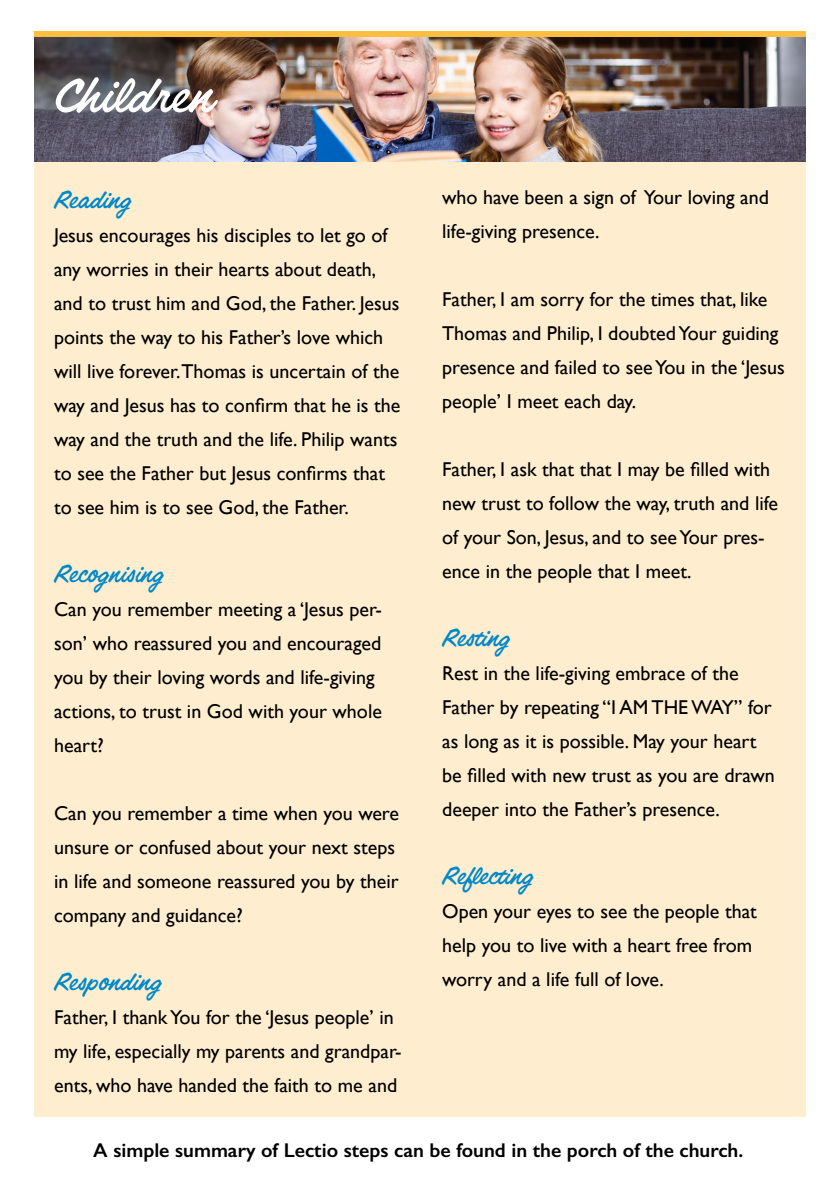
<style>
.page{position:relative;width:840px;height:1191px;background:#fff}
.page>*{position:absolute;margin:0;border:0;box-sizing:border-box;transform-origin:0 0}
.t1{font:56px "Filmotype Lucky";color:#fff}
.t2{font:28px "Filmotype Lucky";color:#0088cb}
.t3{font:20px/34px "Gill Sans";color:#000}
.t4{font:600 20px "Gill Sans";color:#000}
</style>
<div class="page">
<div style="left:34px;top:32px;width:771px;height:1085px;background:#feeecf"></div>
<div style="left:34px;top:31px;width:771px;height:6px;background:#fdbd40"></div>
<img style="left:34px;top:37px;width:771px;height:125px">
<h1 class="t1" style="left:51px;top:66px;width:162px">Children</h1>
<h2 class="t2" style="left:54px;top:185px;width:78px">Reading</h2>
<p class="t3" style="left:54px;top:218px;width:348px">Jesus encourages his disciples to let go of any worries in their hearts about death, and to trust him and God, the Father. Jesus points the way to his Father’s love which will live forever.Thomas is uncertain of the way and Jesus has to confirm that he is the way and the truth and the life. Philip wants to see the Father but Jesus confirms that to see him is to see God, the Father.</p>
<h2 class="t2" style="left:54px;top:559px;width:111px">Recognising</h2>
<p class="t3" style="left:54px;top:592px;width:329px">Can you remember meeting a ‘Jesus per&shy;son’ who reassured you and encouraged you by their loving words and life-giving actions, to trust in God with your whole heart?</p>
<p class="t3" style="left:54px;top:796px;width:346px">Can you remember a time when you were unsure or confused about your next steps in life and someone reassured you by their company and guidance?</p>
<h2 class="t2" style="left:54px;top:967px;width:109px">Responding</h2>
<p class="t3" style="left:54px;top:1000px;width:349px">Father, I thank You for the ‘Jesus people’ in my life, especially my parents and grandpar&shy;ents, who have handed the faith to me and</p>
<p class="t3" style="left:442px;top:180px;width:328px">who have been a sign of Your loving and life-giving presence.</p>
<p class="t3" style="left:442px;top:282px;width:344px">Father, I am sorry for the times that, like Thomas and Philip, I doubted Your guiding presence and failed to see You in the ‘Jesus people’ I meet each day.</p>
<p class="t3" style="left:442px;top:452px;width:337px">Father, I ask that that I may be filled with new trust to follow the way, truth and life of your Son, Jesus, and to see Your pres&shy;ence in the people that I meet.</p>
<h2 class="t2" style="left:442px;top:623px;width:69px">Resting</h2>
<p class="t3" style="left:442px;top:656px;width:334px">Rest in the life-giving embrace of the Father by repeating “I AM THE WAY” for as long as it is possible. May your heart be filled with new trust as you are drawn deeper into the Father’s presence.</p>
<h2 class="t2" style="left:442px;top:861px;width:92px">Reflecting</h2>
<p class="t3" style="left:442px;top:894px;width:316px">Open your eyes to see the people that help you to live with a heart free from worry and a life full of love.</p>
<p class="t4" style="left:93px;top:1138px;width:651px">A simple summary of Lectio steps can be found in the porch of the church.</p>
</div>
